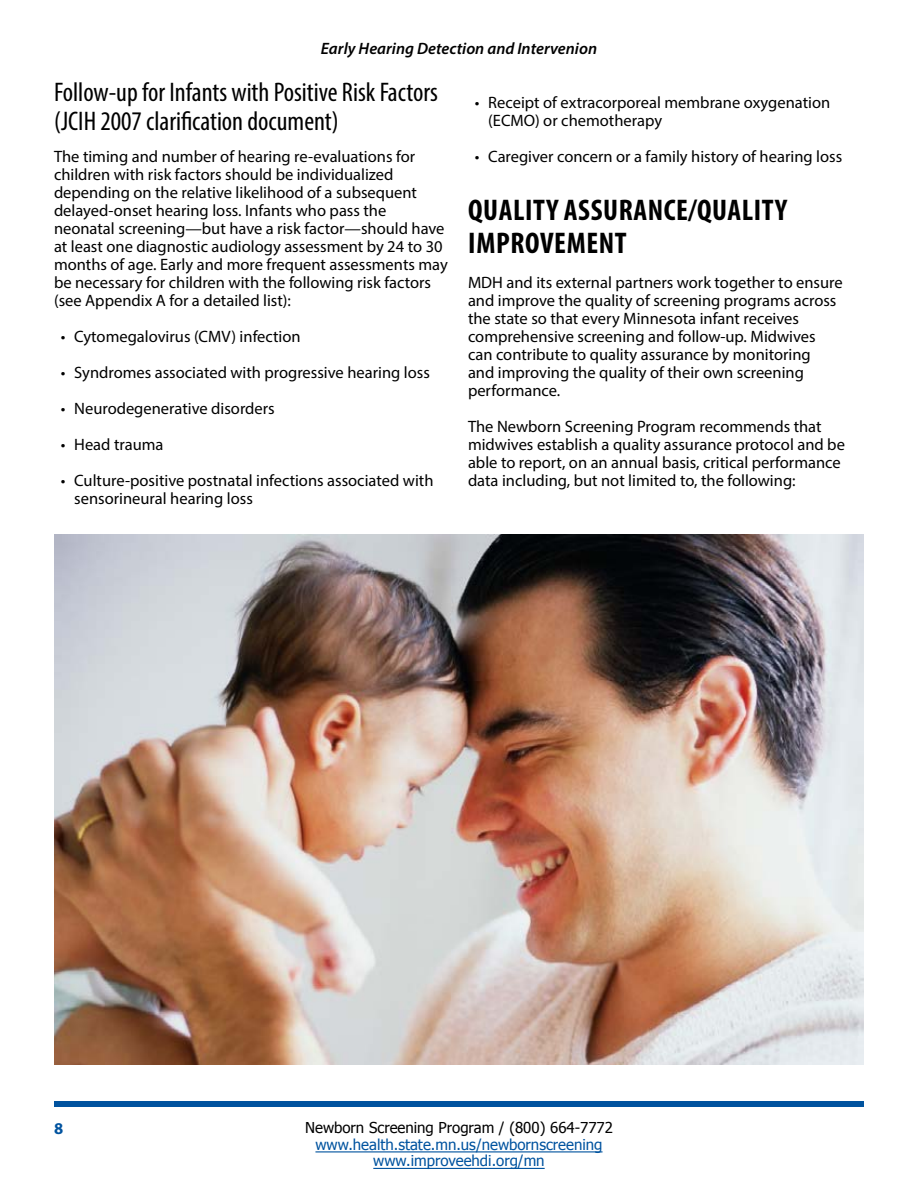
<style>
.page{position:relative;width:918px;height:1188px;background:#fff}
.page>*{position:absolute;margin:0;border:0;box-sizing:border-box;transform-origin:0 0}
.Heading{font:700 condensed 30px/33px "Myriad Pro";letter-spacing:.02em;color:#000}
.Subheading{font:condensed 27px/28.5px "Myriad Pro";color:#000}
.t1{font:16.5px/18px "Myriad Pro";color:#000}
.t2{font:italic 600 16.5px "Myriad Pro";color:#000}
.t3{font:700 16.5px "Myriad Pro";color:#00539f}
.t4{font:15px/16.5px "Tahoma";color:#00539f;text-align:center}
.t5{font:15px "Tahoma";color:#000}
</style>
<div class="page">
<hr style="left:315px;top:1151px;width:288px;height:1px;background:#00539f">
<hr style="left:373px;top:1168px;width:172px;height:1px;background:#00539f">
<div style="left:54px;top:1102px;width:810px;height:5px;background:#00539f"></div>
<img style="left:54px;top:535px;width:810px;height:529px">
<p class="t2" style="left:321px;top:38px;width:278px">Early Hearing Detection and Intervenion</p>
<h4 class="Subheading" style="left:54px;top:78px;width:385px">Follow-up for Infants with Positive Risk Factors (JCIH 2007 clarification document)</h4>
<p class="t1" style="left:54px;top:147px;width:395px">The timing and number of hearing re-evaluations for children with risk factors should be individualized depending on the relative likelihood of a subsequent delayed-onset hearing loss. Infants who pass the neonatal screening—but have a risk factor—should have at least one diagnostic audiology assessment by 24 to 30 months of age. Early and more frequent assessments may be necessary for children with the following risk factors (see Appendix A for a detailed list):</p>
<p class="t1" style="left:61px;top:327px;width:241px">• Cytomegalovirus (CMV) infection</p>
<p class="t1" style="left:61px;top:363px;width:371px">• Syndromes associated with progressive hearing loss</p>
<p class="t1" style="left:61px;top:399px;width:216px">• Neurodegenerative disorders</p>
<p class="t1" style="left:61px;top:435px;width:104px">• Head trauma</p>
<p class="t1" style="left:74px;top:471px;width:361px;text-indent:-14px">• Culture-positive postnatal infections associated with sensorineural hearing loss</p>
<p class="t1" style="left:488px;top:93px;width:344px;text-indent:-14px">• Receipt of extracorporeal membrane oxygenation (ECMO) or chemotherapy</p>
<p class="t1" style="left:475px;top:147px;width:369px">• Caregiver concern or a family history of hearing loss</p>
<h3 class="Heading" style="left:468px;top:193px;width:321px">QUALITY ASSURANCE/QUALITY<br>IMPROVEMENT</h3>
<p class="t1" style="left:468px;top:273px;width:376px">MDH and its external partners work together to ensure and improve the quality of screening programs across the state so that every Minnesota infant receives comprehensive screening and follow-up. Midwives can contribute to quality assurance by monitoring<br>and improving the quality of their own screening performance.</p>
<p class="t1" style="left:468px;top:417px;width:378px">The Newborn Screening Program recommends that midwives establish a quality assurance protocol and be able to report, on an annual basis, critical performance data including, but not limited to, the following:</p>
<p class="t3" style="left:54px;top:1118px;width:11px">8</p>
<p class="t5" style="left:305px;top:1118px;width:309px">Newborn Screening Program / (800) 664-7772</p>
<p class="t4" style="left:315px;top:1135px;width:289px">www.health.state.mn.us/newbornscreening www.improveehdi.org/mn</p>
</div>
